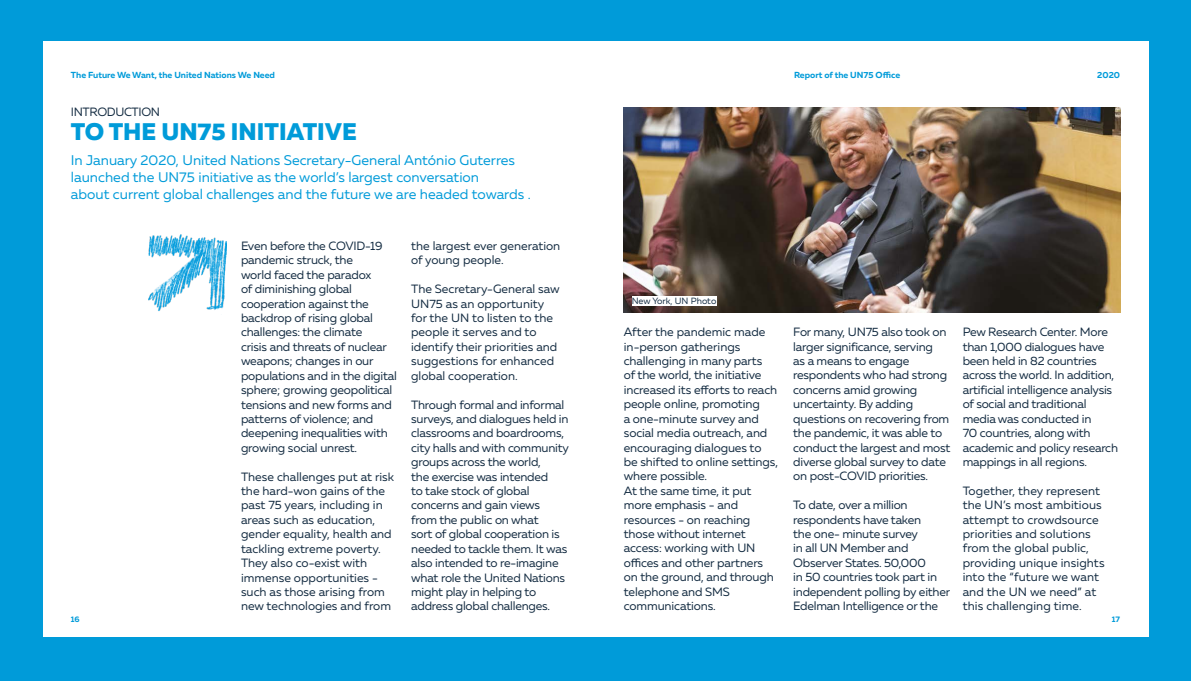
<style>
.page{position:relative;width:1191px;height:681px;background:#fff}
.page>*{position:absolute;margin:0;border:0;box-sizing:border-box;transform-origin:0 0}
.t1{font:800 24px "Muller";color:#009bd9}
.t2{font:14px/16.8px "Muller";color:#009bd9}
.t3{font:12px/14.4px "Muller";letter-spacing:-.015em;color:#132b41}
.t4{font:12px/14.4px "Muller";letter-spacing:.01em;color:#132b41}
.t5{font:9px "Muller";color:#132b41}
.t6{font:700 8.8px "Muller";color:#009bd9}
.t7{font:700 8px "Muller";color:#009bd9}
</style>
<div class="page">
<div style="left:0;top:0;width:1191px;height:680px;background:#009bd9"></div>
<div style="left:43px;top:41px;width:1105px;height:595px;background:#fff"></div>
<img style="left:149px;top:235px;width:77px;height:76px">
<img style="left:624px;top:107px;width:496px;height:205px">
<div style="left:632px;top:296px;width:84px;height:9px;background:#fff"></div>
<p class="t6" style="left:71px;top:69px;width:205px">The Future We Want, the United Nations We Need</p>
<p class="t3" style="left:71px;top:104px;width:91px">INTRODUCTION</p>
<h1 class="t1" style="left:71px;top:117px;width:288px">TO THE UN75 INITIATIVE</h1>
<p class="t2" style="left:71px;top:152px;width:461px">In January 2020, United Nations Secretary-General António Guterres launched the UN75 initiative as the world’s largest conversation<br>about current global challenges and the future we are headed towards .</p>
<p class="t3" style="left:241px;top:238px;width:157px">Even before the COVID-19 pandemic struck, the<br>world faced the paradox<br>of diminishing global cooperation against the backdrop of rising global challenges: the climate<br>crisis and threats of nuclear weapons; changes in our populations and in the digital sphere; growing geopolitical tensions and new forms and patterns of violence; and deepening inequalities with growing social unrest.</p>
<p class="t3" style="left:241px;top:469px;width:155px">These challenges put at risk the hard-won gains of the past 75 years, including in areas such as education, gender equality, health and tackling extreme poverty.<br>They also co-exist with immense opportunities - such as those arising from new technologies and from</p>
<p class="t3" style="left:411px;top:238px;width:151px">the largest ever generation of young people.</p>
<p class="t3" style="left:411px;top:281px;width:150px">The Secretary-General saw<br>UN75 as an opportunity for the UN to listen to the people it serves and to identify their priorities and suggestions for enhanced global cooperation.</p>
<p class="t3" style="left:411px;top:397px;width:159px">Through formal and informal surveys, and dialogues held in classrooms and boardrooms, city halls and with community groups across the world,<br>the exercise was intended<br>to take stock of global concerns and gain views from the public on what<br>sort of global cooperation is needed to tackle them. It was also intended to re-imagine what role the United Nations might play in helping to address global challenges.</p>
<p class="t6" style="left:794px;top:70px;width:108px">Report of the UN75 Office</p>
<p class="t6" style="left:1097px;top:69px;width:24px">2020</p>
<p class="t6" style="left:882px;top:70px;width:10px">f</p>
<p class="t5" style="left:632px;top:295px;width:86px">New York, UN Photo</p>
<p class="t3" style="left:624px;top:324px;width:156px">After the pandemic made in-person gatherings challenging in many parts<br>of the world, the initiative increased its efforts to reach people online, promoting<br>a one-minute survey and social media outreach, and encouraging dialogues to be shifted to online settings, where possible.<br>At the same time, it put more emphasis - and resources - on reaching those without internet access: working with UN offices and other partners on the ground, and through telephone and SMS communications.</p>
<p class="t3" style="left:793px;top:324px;width:159px">For many, UN75 also took on larger significance, serving<br>as a means to engage respondents who had strong concerns amid growing uncertainty. By adding questions on recovering from the pandemic, it was able to conduct the largest and most diverse global survey to date on post-COVID priorities.</p>
<p class="t3" style="left:793px;top:497px;width:158px">To date, over a million respondents have taken<br>the one- minute survey<br>in all UN Member and<br>Observer States. 50,000<br>in 50 countries took part in independent polling by either<br>Edelman Intelligence or the</p>
<p class="t3" style="left:962px;top:324px;width:157px">Pew Research Center. More than 1,000 dialogues have been held in 82 countries across the world. In addition, artificial intelligence analysis of social and traditional media was conducted in<br>70 countries, along with academic and policy research mappings in all regions.</p>
<p class="t4" style="left:962px;top:483px;width:143px">Together, they represent the UN’s most ambitious attempt to crowdsource priorities and solutions from the global public, providing unique insights into the “future we want and the UN we need” at this challenging time.</p>
<p class="t7" style="left:71px;top:614px;width:10px">16</p>
<p class="t7" style="left:1112px;top:614px;width:10px">17</p>
</div>
